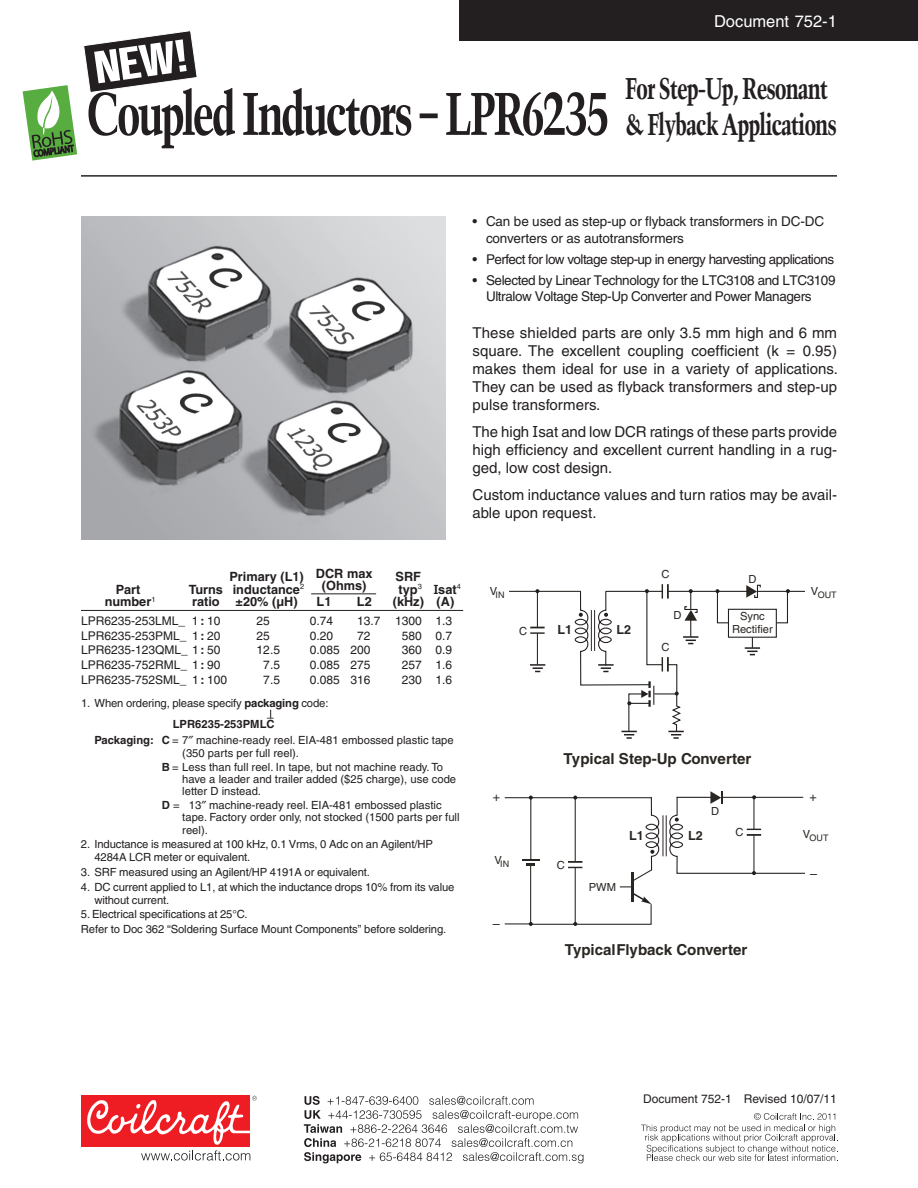
<style>
.page{position:relative;width:918px;height:1188px;background:#fff}
.page>*{position:absolute;margin:0;border:0;box-sizing:border-box;transform-origin:0 0}
.t1{font:700 condensed 60px "Trump Mediaeval";letter-spacing:-.055em;color:#231f20;scale:.9 1}
.t2{font:700 condensed 30px/36px "Trump Mediaeval";letter-spacing:-.04em;color:#231f20;scale:.9 1}
.t3{font:16.5px "Helvetica";color:#fff}
.t4{font:700 15.15px "Helvetica";color:#2a2723}
.t5{font:15px/18px "Helvetica";color:#231f20;text-align:justify}
.t6{font:13.5px/16.5px "Helvetica";letter-spacing:-.03em;color:#231f20}
.t7{font:13.5px/16.5px "Helvetica";letter-spacing:-.01em;color:#231f20}
.t8{font:700 12.75px "Helvetica";color:#231f20}
.t9{font:700 12.6px "Helvetica";color:#2a2723}
.t10{font:12.6px "Helvetica";color:#2a2723}
.t11{font:12px "Helvetica";color:#231f20}
.t12{font:11.25px/12.3px "Helvetica";letter-spacing:-.01em;color:#231f20}
.t13{font:11.1px/12.9px "Helvetica";color:#2a2723;text-align:center}
.t14{font:9px "Helvetica";color:#2a2723}
.s1{font-family:"Verdana"}
.s2{font-family:"Glypha"}
.s3{font-weight:700}
.s4{font-family:"Part Number Code";font-weight:700}
</style>
<div class="page">
<div style="left:81px;top:1096px;width:169px;height:51px;background:#ee1d23"></div>
<svg style="left:87px;top:1096px;width:170px;height:65px"></svg>
<svg style="left:641px;top:1113px;width:197px;height:48px"></svg>
<svg style="left:304px;top:1096px;width:279px;height:67px"></svg>
<svg style="left:23px;top:85px;width:54px;height:76px"></svg>
<svg style="left:83px;top:30px;width:114px;height:63px"></svg>
<div style="left:459px;top:0;width:459px;height:40px;background:#231f20"></div>
<hr style="left:81px;top:176px;width:756px;height:1px;background:#231f20">
<img style="left:81px;top:216px;width:365px;height:324px">
<hr style="left:81px;top:610px;width:382px;height:1px;background:#231f20">
<hr style="left:311px;top:593px;width:65px;height:1px;background:#231f20">
<svg style="left:662px;top:584px;width:7px;height:5px"></svg>
<hr style="left:509px;top:591px;width:72px;height:1px;background:#2a2723">
<svg style="left:746px;top:584px;width:15px;height:5px"></svg>
<svg style="left:505px;top:795px;width:299px;height:131px"></svg>
<svg style="left:530px;top:589px;width:275px;height:272px"></svg>
<div style="left:728px;top:609px;width:49px;height:29px;background:#fff;border:1px solid #231f20"></div>
<h3 class="t3" style="left:714px;top:11px;width:124px">Document 752-1</h3>
<h1 class="t1" style="left:86px;top:76px;width:585px">Coupled Inductors – LPR6235</h1>
<h2 class="t2" style="left:625px;top:70px;width:237px">For Step-Up, Resonant &amp; Flyback Applications</h2>
<p class="t7" style="left:486px;top:213px;width:340px;text-indent:-14px">• Can be used as step-up or flyback transformers in DC-DC converters or as autotransformers</p>
<p class="t6" style="left:472px;top:251px;width:363px">• Perfect for low voltage step-up in energy harvesting applications</p>
<p class="t6" style="left:486px;top:272px;width:351px;text-indent:-14px">• Selected by Linear Technology for the LTC3108 and LTC3109<br>Ultralow Voltage Step-Up Converter and Power Managers</p>
<h3 class="t5" style="left:472px;top:324px;width:367px">These shielded parts are only 3.5 mm high and 6 mm square. The excellent coupling coefficient (k = 0.95) makes them ideal for use in a variety of applications.<br>They can be used as flyback transformers and step-up pulse transformers.</h3>
<h3 class="t5" style="left:473px;top:423px;width:366px">The high <span class="s1">I</span>sat and low DCR ratings of these parts provide high efficiency and excellent current handling in a rug&shy;ged, low cost design.</h3>
<h3 class="t5" style="left:473px;top:485px;width:366px">Custom inductance values and turn ratios may be avail&shy;able upon request.</h3>
<p class="t8" style="left:229px;top:569px;width:145px">Primary (L1) DCR max</p>
<p class="t8" style="left:396px;top:569px;width:27px">SRF</p>
<p class="t8" style="left:116px;top:581px;width:26px">Part</p>
<p class="t8" style="left:189px;top:581px;width:117px">Turns inductance<sup>2</sup></p>
<p class="t8" style="left:322px;top:578px;width:46px">(Ohms)</p>
<p class="t8" style="left:399px;top:581px;width:64px">typ<sup>3</sup> <span class="s2">I</span>sat<sup>4</sup></p>
<p class="t8" style="left:105px;top:594px;width:52px">number<sup>1</sup></p>
<p class="t8" style="left:192px;top:594px;width:29px">ratio</p>
<p class="t8" style="left:236px;top:594px;width:63px">±20% (µH)</p>
<p class="t8" style="left:317px;top:594px;width:16px">L1</p>
<p class="t8" style="left:357px;top:594px;width:16px">L2</p>
<p class="t8" style="left:393px;top:594px;width:63px">(kHz) (A)</p>
<p class="t11" style="left:81px;top:614px;width:141px">LPR6235-253LML_ 1 <span class="s3">:</span> 10</p>
<p class="t11" style="left:257px;top:614px;width:15px">25</p>
<p class="t11" style="left:310px;top:614px;width:25px">0.74</p>
<p class="t11" style="left:357px;top:614px;width:96px">13.7 1300 1.3</p>
<p class="t11" style="left:81px;top:629px;width:141px">LPR6235-253PML_ 1<span class="s3">:</span> 20</p>
<p class="t11" style="left:257px;top:629px;width:15px">25</p>
<p class="t11" style="left:310px;top:629px;width:25px">0.20</p>
<p class="t11" style="left:357px;top:629px;width:15px">72</p>
<p class="t11" style="left:402px;top:629px;width:52px">580 0.7</p>
<p class="t11" style="left:81px;top:643px;width:141px">LPR6235-123QML_ 1<span class="s3">:</span> 50</p>
<p class="t11" style="left:257px;top:643px;width:25px">12.5</p>
<p class="t11" style="left:310px;top:643px;width:62px">0.085 200</p>
<p class="t11" style="left:402px;top:643px;width:52px">360 0.9</p>
<p class="t11" style="left:81px;top:658px;width:141px">LPR6235-752RML_ 1<span class="s3">:</span> 90</p>
<p class="t11" style="left:263px;top:658px;width:18px">7.5</p>
<p class="t11" style="left:310px;top:658px;width:62px">0.085 275</p>
<p class="t11" style="left:402px;top:658px;width:52px">257 1.6</p>
<p class="t11" style="left:81px;top:672px;width:148px">LPR6235-752SML_ 1<span class="s3">:</span> 100</p>
<p class="t11" style="left:263px;top:672px;width:18px">7.5</p>
<p class="t11" style="left:310px;top:672px;width:62px">0.085 316</p>
<p class="t11" style="left:402px;top:672px;width:52px">230 1.6</p>
<p class="t12" style="left:173px;top:693px;width:157px;line-height:21px;text-indent:-92px">1. When ordering, please specify <span class="s3">packaging</span> code:<br><span class="s3">LPR6235-253PML</span><span class="s4">C</span></p>
<p class="t12" style="left:182px;top:734px;width:273px;text-indent:-88px"><span class="s3">Packaging: C</span> = 7 machine-ready reel. EIA-481 embossed plastic tape (350 parts per full reel).</p>
<p class="t12" style="left:182px;top:761px;width:275px;text-indent:-20px"><span class="s3">B</span> = Less than full reel. In tape, but not machine ready. To have a leader and trailer added ($25 charge), use code letter D instead.</p>
<p class="t12" style="left:182px;top:799px;width:279px;text-indent:-20px"><span class="s3">D</span> = 13 machine-ready reel. EIA-481 embossed plastic tape. Factory order only, not stocked (1500 parts per full reel).</p>
<p class="t12" style="left:94px;top:838px;width:340px;line-height:12.8px;text-indent:-13px">2. Inductance is measured at 100 kHz, 0.1 Vrms, 0 Adc on an Agilent/HP<br>4284A LCR meter or equivalent.</p>
<p class="t12" style="left:81px;top:866px;width:291px">3. SRF measured using an Agilent/HP 4191A or equivalent.</p>
<p class="t12" style="left:94px;top:880px;width:362px;line-height:12.8px;text-indent:-13px">4. DC current applied to L1, at which the inductance drops 10% from its value without current.</p>
<p class="t12" style="left:81px;top:907px;width:367px;line-height:14.2px">5. Electrical specifications at 25°C.<br>Refer to Doc 362 “Soldering Surface Mount Components” before soldering.</p>
<p class="t14" style="left:490px;top:590px;width:16px"><sup>V</sup>IN</p>
<p class="t13" style="left:519px;top:625px;width:10px">C</p>
<p class="t9" style="left:557px;top:622px;width:16px">L1</p>
<p class="t9" style="left:616px;top:622px;width:16px">L2</p>
<p class="t13" style="left:661px;top:567px;width:10px">C</p>
<p class="t13" style="left:674px;top:608px;width:10px">D</p>
<p class="t13" style="left:661px;top:641px;width:10px">C</p>
<p class="t13" style="left:749px;top:572px;width:10px">D</p>
<p class="t13" style="left:732px;top:609px;width:42px">Sync<br>Rectifier</p>
<p class="t14" style="left:811px;top:589px;width:27px"><sup>V</sup>OUT</p>
<h3 class="t4" style="left:564px;top:749px;width:189px">Typical Step-Up Converter</h3>
<p class="t10" style="left:493px;top:789px;width:9px">+</p>
<p class="t10" style="left:810px;top:789px;width:9px">+</p>
<p class="t14" style="left:495px;top:859px;width:16px"><sup>V</sup>IN</p>
<p class="t10" style="left:493px;top:916px;width:8px">–</p>
<p class="t13" style="left:557px;top:858px;width:10px">C</p>
<p class="t9" style="left:629px;top:828px;width:16px">L1</p>
<p class="t13" style="left:589px;top:880px;width:29px">PWM</p>
<p class="t9" style="left:688px;top:828px;width:16px">L2</p>
<p class="t13" style="left:711px;top:804px;width:10px">D</p>
<p class="t13" style="left:736px;top:826px;width:10px">C</p>
<h3 class="t4" style="left:565px;top:940px;width:184px">TypicalFlyback Converter</h3>
<p class="t14" style="left:803px;top:833px;width:27px"><sup>V</sup>OUT</p>
<p class="t10" style="left:810px;top:866px;width:8px">–</p>
<p class="t11" style="left:643px;top:1092px;width:195px">Document 752-1 Revised 10/07/11</p>
</div>
